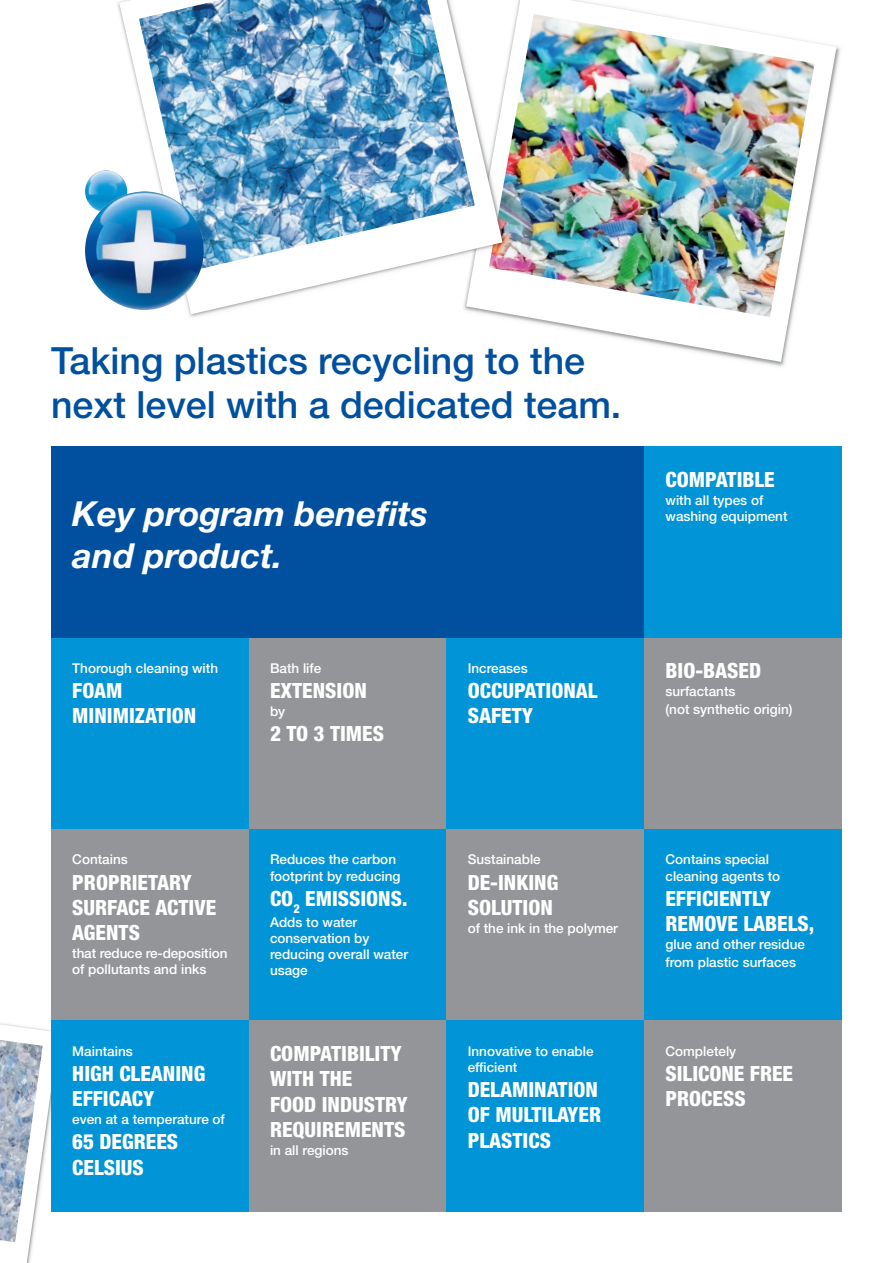
<style>
.page{position:relative;width:893px;height:1263px;background:#fff}
.page>*{position:absolute;margin:0;border:0;box-sizing:border-box;transform-origin:0 0}
.t1{font:500 37.5px/43.5px "Helvetica Neue LT Std";color:#01509f}
.t2{font:italic 700 34.5px "Helvetica Neue LT Std";color:#fff}
.t3{font:800 condensed 21px/25.2px "Helvetica Neue LT Std";color:#fff}
.t4{font:500 13.5px/16.2px "Helvetica Neue LT Std";color:#fff}
</style>
<div class="page">
<svg style="left:510px;top:0;width:326px;height:362px"></svg>
<img style="left:510px;top:14px;width:305px;height:303px">
<img style="left:116px;top:2px;width:394px;height:317px">
<svg style="left:119px;top:0;width:384px;height:314px"></svg>
<img style="left:139px;top:0;width:336px;height:270px">
<svg style="left:0;top:1024px;width:51px;height:239px"></svg>
<img style="left:0;top:1040px;width:43px;height:202px">
<img style="left:85px;top:170px;width:42px;height:42px;border-radius:21px">
<div style="left:249px;top:638px;width:197px;height:191px;background:#939598"></div>
<div style="left:51px;top:638px;width:198px;height:191px;background:#0195d7"></div>
<div style="left:446px;top:638px;width:198px;height:191px;background:#0195d7"></div>
<div style="left:644px;top:638px;width:198px;height:191px;background:#939598"></div>
<div style="left:51px;top:829px;width:198px;height:191px;background:#939598"></div>
<div style="left:249px;top:829px;width:197px;height:191px;background:#0195d7"></div>
<div style="left:446px;top:829px;width:198px;height:191px;background:#939598"></div>
<div style="left:644px;top:829px;width:198px;height:191px;background:#0195d7"></div>
<div style="left:51px;top:1020px;width:198px;height:192px;background:#0195d7"></div>
<div style="left:249px;top:1020px;width:197px;height:192px;background:#939598"></div>
<div style="left:446px;top:1020px;width:198px;height:192px;background:#0195d7"></div>
<div style="left:644px;top:1020px;width:198px;height:192px;background:#939598"></div>
<div style="left:51px;top:446px;width:595px;height:192px;background:#01509f"></div>
<div style="left:644px;top:446px;width:198px;height:192px;background:#0195d7"></div>
<img style="left:85px;top:191px;width:119px;height:119px;border-radius:59px">
<h1 class="t1" style="left:51px;top:339px;width:572px">Taking plastics recycling to the next level with a dedicated team.</h1>
<h3 class="t3" style="left:665px;top:467px;width:111px">COMPATIBLE</h3>
<p class="t4" style="left:665px;top:492px;width:99px">with all types of</p>
<h2 class="t2" style="left:72px;top:493px;width:357px">Key program benefits</h2>
<p class="t4" style="left:665px;top:508px;width:124px">washing equipment</p>
<h2 class="t2" style="left:72px;top:535px;width:212px">and product.</h2>
<p class="t4" style="left:72px;top:660px;width:147px">Thorough cleaning with</p>
<h3 class="t3" style="left:72px;top:678px;width:126px">FOAM<br>MINIMIZATION</h3>
<p class="t4" style="left:270px;top:660px;width:53px">Bath life</p>
<h3 class="t3" style="left:270px;top:678px;width:98px">EXTENSION</h3>
<p class="t4" style="left:270px;top:703px;width:17px">by</p>
<h3 class="t3" style="left:270px;top:721px;width:116px">2 TO 3 TIMES</h3>
<p class="t4" style="left:72px;top:851px;width:57px">Contains</p>
<h3 class="t3" style="left:72px;top:869px;width:145px">PROPRIETARY<br>SURFACE ACTIVE<br>AGENTS</h3>
<p class="t4" style="left:72px;top:945px;width:157px">that reduce re-deposition of pollutants and inks</p>
<p class="t4" style="left:72px;top:1043px;width:62px">Maintains</p>
<h3 class="t3" style="left:72px;top:1060px;width:135px">HIGH CLEANING<br>EFFICACY</h3>
<p class="t4" style="left:72px;top:1111px;width:154px">even at a temperature of</p>
<h3 class="t3" style="left:72px;top:1129px;width:107px">65 DEGREES<br>CELSIUS</h3>
<p class="t4" style="left:270px;top:851px;width:132px">Reduces the carbon footprint by reducing</p>
<h3 class="t3" style="left:270px;top:885px;width:139px">CO<sub>2</sub> EMISSIONS.</h3>
<p class="t4" style="left:270px;top:914px;width:140px">Adds to water conservation by reducing overall water usage</p>
<h3 class="t3" style="left:270px;top:1041px;width:139px">COMPATIBILITY<br>WITH THE<br>FOOD INDUSTRY<br>REQUIREMENTS</h3>
<p class="t4" style="left:270px;top:1142px;width:80px">in all regions</p>
<p class="t4" style="left:468px;top:660px;width:62px">Increases</p>
<h3 class="t3" style="left:468px;top:678px;width:131px">OCCUPATIONAL<br>SAFETY</h3>
<h3 class="t3" style="left:665px;top:658px;width:97px">BIO-BASED</h3>
<p class="t4" style="left:665px;top:682px;width:129px;line-height:18px">surfactants<br>(not synthetic origin)</p>
<p class="t4" style="left:468px;top:851px;width:75px">Sustainable</p>
<h3 class="t3" style="left:468px;top:869px;width:92px">DE-INKING<br>SOLUTION</h3>
<p class="t4" style="left:468px;top:920px;width:152px">of the ink in the polymer</p>
<p class="t4" style="left:468px;top:1043px;width:127px">Innovative to enable efficient</p>
<h3 class="t3" style="left:468px;top:1077px;width:135px">DELAMINATION<br>OF MULTILAYER<br>PLASTICS</h3>
<p class="t4" style="left:665px;top:851px;width:116px">Contains special cleaning agents to</p>
<h3 class="t3" style="left:665px;top:885px;width:150px">EFFICIENTLY<br>REMOVE LABELS,</h3>
<p class="t4" style="left:665px;top:935px;width:141px;line-height:18px">glue and other residue from plastic surfaces</p>
<p class="t4" style="left:665px;top:1043px;width:72px">Completely</p>
<h3 class="t3" style="left:665px;top:1060px;width:129px">SILICONE FREE<br>PROCESS</h3>
</div>
